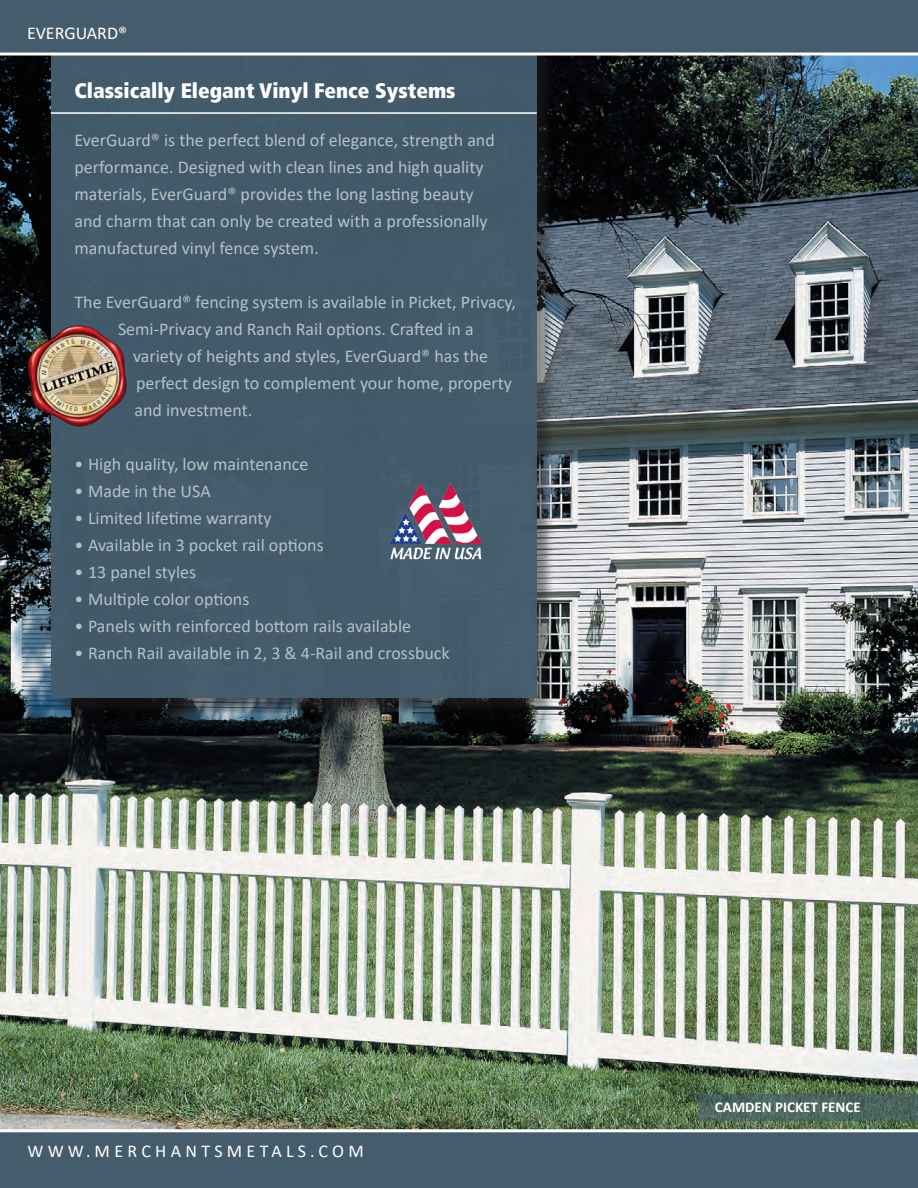
<style>
.page{position:relative;width:918px;height:1188px;background:#fff}
.page>*{position:absolute;margin:0;border:0;box-sizing:border-box;transform-origin:0 0}
.t1{font:900 condensed 21px "Frutiger";color:#fff}
.t2{font:18px/27px "Calibri";color:#b6c1c7}
.t3{font:18px "Calibri";letter-spacing:.24em;color:#fff}
.t4{font:18px "Calibri";color:#fff}
.photo_caption{font:700 15px "Calibri";color:#fff}
</style>
<div class="page">
<img style="left:0;top:56px;width:918px;height:1073px">
<div style="left:53px;top:0;width:503px;height:716px;background:#231f20;opacity:.5"></div>
<div style="left:51px;top:0;width:486px;height:698px;background:#445c6c"></div>
<svg style="left:698px;top:1094px;width:220px;height:26px;background:#4c665e"></svg>
<hr style="left:51px;top:112px;width:486px;height:2px;background:#fff">
<div style="left:0;top:1132px;width:918px;height:56px;background:#445c6c"></div>
<div style="left:0;top:0;width:918px;height:54px;background:#445c6c"></div>
<svg style="left:0;top:52px;width:918px;height:4px;background:#ced4d7"></svg>
<img style="left:389px;top:483px;width:93px;height:77px">
<img style="left:22px;top:323px;width:105px;height:108px">
<svg style="left:42px;top:339px;width:33px;height:35px"></svg>
<svg style="left:81px;top:339px;width:27px;height:19px"></svg>
<svg style="left:50px;top:384px;width:63px;height:28px;background:#c4ac87"></svg>
<p class="t4" style="left:27px;top:20px;width:102px">EVERGUARD®</p>
<p class="t1" style="left:75px;top:78px;width:383px">Classically Elegant Vinyl Fence Systems</p>
<p class="t2" style="left:75px;top:126px;width:422px">EverGuard® is the perfect blend of elegance, strength and performance. Designed with clean lines and high quality materials, EverGuard® provides the long lasting beauty and charm that can only be created with a professionally manufactured vinyl fence system.</p>
<p class="t2" style="left:75px;top:288px;width:443px">The EverGuard® fencing system is available in Picket, Privacy,</p>
<p class="t2" style="left:118px;top:315px;width:357px">Semi-Privacy and Ranch Rail options. Crafted in a</p>
<p class="t2" style="left:133px;top:342px;width:357px">variety of heights and styles, EverGuard® has the</p>
<p class="t2" style="left:136px;top:369px;width:377px">perfect design to complement your home, property</p>
<p class="t2" style="left:135px;top:396px;width:119px">and investment.</p>
<p class="t2" style="left:75px;top:450px;width:235px">• High quality, low maintenance</p>
<p class="t2" style="left:75px;top:477px;width:138px">• Made in the USA</p>
<p class="t2" style="left:75px;top:504px;width:199px">• Limited lifetime warranty</p>
<p class="t2" style="left:75px;top:531px;width:251px">• Available in 3 pocket rail options</p>
<p class="t2" style="left:75px;top:558px;width:123px">• 13 panel styles</p>
<p class="t2" style="left:75px;top:585px;width:176px">• Multiple color options</p>
<p class="t2" style="left:75px;top:612px;width:338px">• Panels with reinforced bottom rails available</p>
<p class="t2" style="left:75px;top:639px;width:377px">• Ranch Rail available in 2, 3 &amp; 4-Rail and crossbuck</p>
<p class="t3" style="left:27px;top:1139px;width:338px">WWW.MERCHANTSMETALS.COM</p>
<p class="photo_caption" style="left:715px;top:1097px;width:147px">CAMDEN PICKET FENCE</p>
</div>
